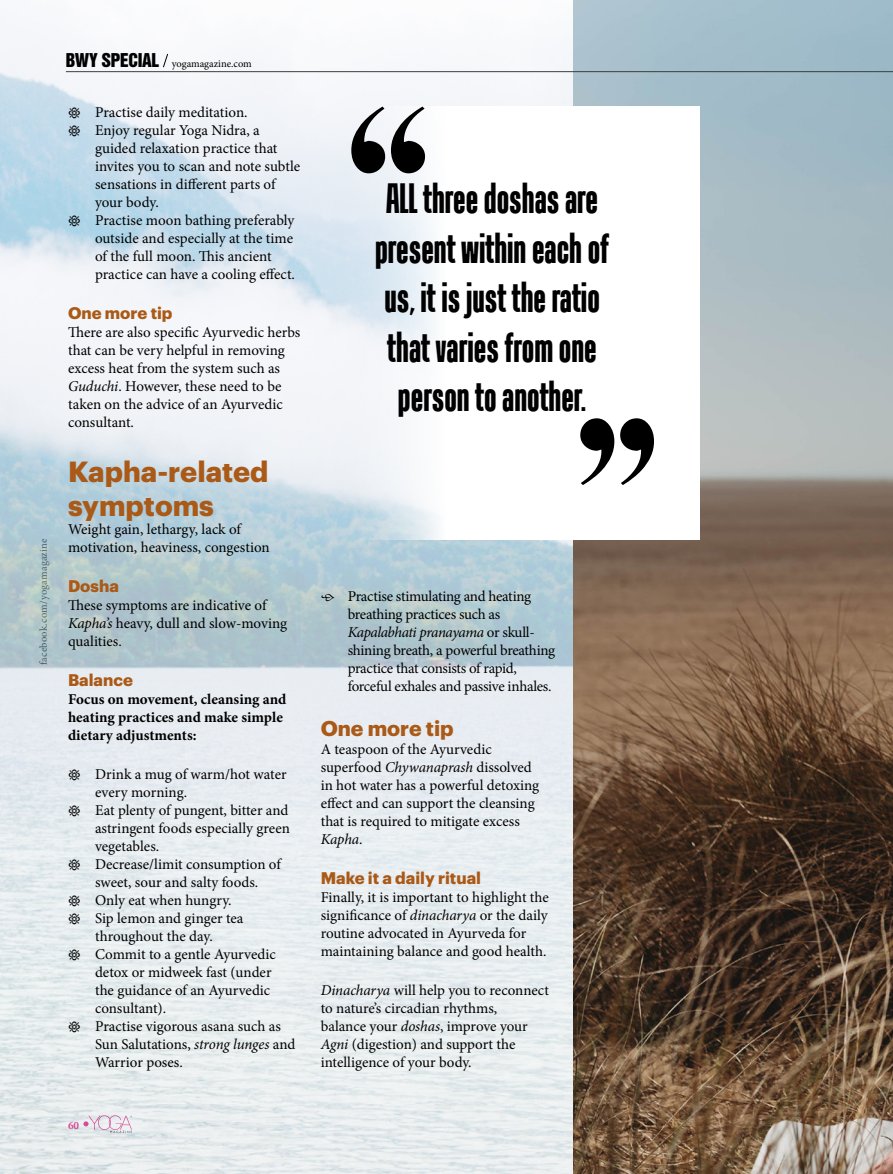
<style>
.page{position:relative;width:893px;height:1174px;background:#fff}
.page>*{position:absolute;margin:0;border:0;box-sizing:border-box;transform-origin:0 0}
.t1{font:300 240.3px "Baskerville Serial";color:#000}
.t2{font:700 41.25px/49.7px "Tandelle";color:#000;text-align:center}
.t3{font:700 28.5px/34.2px "Graphik";color:#aa5916}
.t4{font:700 21px "Graphik";color:#aa5916}
.t5{font:700 16.5px "Graphik";color:#aa5916}
.t6{font:15px/18px "Minion Pro";letter-spacing:-.005em;color:#000}
.t7{font:700 15px/18px "Minion Pro";color:#000}
.t8{font:700 11.25px "Minion Pro";color:#db117a}
.t9{font:10.5px "Minion Pro";color:#000}
.t10{font:10.5px "Minion Pro";letter-spacing:.02em;color:#656669}
.s1{font-family:"Helvetica Inserat LT Std";font-size:17.4px}
.s2{font-style:italic}
</style>
<div class="page">
<img style="left:0;top:20px;width:573px;height:1154px">
<img style="left:573px;top:0;width:320px;height:1174px">
<svg style="left:162px;top:53px;width:7px;height:15px"></svg>
<hr style="left:66px;top:71px;width:827px;height:1px;background:#3c3d3e">
<svg style="left:321px;top:106px;width:379px;height:434px"></svg>
<p class="t10" style="left:36px;top:665px;width:128px;rotate:-90deg">facebook.com/yogamagazine</p>
<p class="t9" style="left:66px;top:57px;width:187px"><span class="s1">BWY SPECIAL</span> yogamagazine.com</p>
<p class="t6" style="left:68px;top:103px;width:181px">Ӵ Practise daily meditation.</p>
<p class="t6" style="left:68px;top:121px;width:193px">Ӵ Enjoy regular Yoga Nidra, a</p>
<p class="t6" style="left:95px;top:139px;width:184px">guided relaxation practice that</p>
<p class="t6" style="left:95px;top:157px;width:207px">invites you to scan and note subtle</p>
<p class="t6" style="left:95px;top:175px;width:182px">sensations in different parts of</p>
<p class="t6" style="left:95px;top:193px;width:65px">your body.</p>
<p class="t6" style="left:68px;top:211px;width:228px">Ӵ Practise moon bathing preferably</p>
<p class="t6" style="left:95px;top:229px;width:200px">outside and especially at the time</p>
<p class="t6" style="left:95px;top:247px;width:178px">of the full moon. This ancient</p>
<p class="t6" style="left:95px;top:265px;width:201px">practice can have a cooling effect.</p>
<p class="t5" style="left:68px;top:300px;width:106px">One more tip</p>
<p class="t6" style="left:68px;top:324px;width:234px">There are also specific Ayurvedic herbs that can be very helpful in removing excess heat from the system such as<br><span class="s2">Guduchi</span>. However, these need to be taken on the advice of an Ayurvedic consultant.</p>
<h3 class="t3" style="left:68px;top:452px;width:202px">Kapha-related symptoms</h3>
<p class="t6" style="left:68px;top:520px;width:203px">Weight gain, lethargy, lack of motivation, heaviness, congestion</p>
<p class="t5" style="left:68px;top:573px;width:52px">Dosha</p>
<p class="t6" style="left:68px;top:596px;width:221px">These symptoms are indicative of<br><span class="s2">Kapha’s</span> heavy, dull and slow-moving qualities.</p>
<p class="t5" style="left:68px;top:667px;width:66px">Balance</p>
<p class="t7" style="left:68px;top:690px;width:220px">Focus on movement, cleansing and heating practices and make simple dietary adjustments:</p>
<p class="t6" style="left:68px;top:765px;width:220px">Ӵ Drink a mug of warm/hot water</p>
<p class="t6" style="left:95px;top:783px;width:94px">every morning.</p>
<p class="t6" style="left:68px;top:801px;width:222px">Ӵ Eat plenty of pungent, bitter and</p>
<p class="t6" style="left:95px;top:819px;width:196px">astringent foods especially green</p>
<p class="t6" style="left:95px;top:837px;width:66px">vegetables.</p>
<p class="t6" style="left:68px;top:855px;width:214px">Ӵ Decrease/limit consumption of</p>
<p class="t6" style="left:95px;top:873px;width:165px">sweet, sour and salty foods.</p>
<p class="t6" style="left:68px;top:891px;width:165px">Ӵ Only eat when hungry.</p>
<p class="t6" style="left:68px;top:909px;width:177px">Ӵ Sip lemon and ginger tea</p>
<p class="t6" style="left:95px;top:927px;width:119px">throughout the day.</p>
<p class="t6" style="left:68px;top:945px;width:209px">Ӵ Commit to a gentle Ayurvedic</p>
<p class="t6" style="left:95px;top:963px;width:178px">detox or midweek fast (under</p>
<p class="t6" style="left:95px;top:981px;width:177px">the guidance of an Ayurvedic</p>
<p class="t6" style="left:95px;top:999px;width:73px">consultant).</p>
<p class="t6" style="left:68px;top:1017px;width:214px">Ӵ Practise vigorous asana such as</p>
<p class="t6" style="left:95px;top:1035px;width:202px">Sun Salutations, <span class="s2">strong lunges</span> and</p>
<p class="t6" style="left:95px;top:1053px;width:89px">Warrior poses.</p>
<h1 class="t1" style="left:432px;top:275px;width:88px;rotate:-180deg">"</h1>
<h2 class="t2" style="left:375px;top:173px;width:236px">ALL three doshas are present within each of us, it is just the ratio that varies from one person to another.</h2>
<h1 class="t1" style="left:573px;top:316px;width:88px">"</h1>
<p class="t6" style="left:348px;top:587px;width:209px;text-indent:-27px">ӧ Practise stimulating and heating breathing practices such as <span class="s2">Kapalabhati pranayama</span> or skull&shy;shining breath, a powerful breathing practice that consists of rapid, forceful exhales and passive inhales.</p>
<h3 class="t4" style="left:321px;top:712px;width:135px">One more tip</h3>
<p class="t6" style="left:321px;top:740px;width:220px">A teaspoon of the Ayurvedic superfood <span class="s2">Chywanaprash</span> dissolved in hot water has a powerful detoxing effect and can support the cleansing that is required to mitigate excess<br><span class="s2">Kapha</span>.</p>
<p class="t5" style="left:321px;top:865px;width:162px">Make it a daily ritual</p>
<p class="t6" style="left:321px;top:888px;width:230px">Finally, it is important to highlight the significance of <span class="s2">dinacharya</span> or the daily routine advocated in Ayurveda for maintaining balance and good health.</p>
<p class="t6" style="left:321px;top:981px;width:230px"><span class="s2">Dinacharya</span> will help you to reconnect to nature’s circadian rhythms,<br>balance your <span class="s2">doshas</span>, improve your<br><span class="s2">Agni</span> (digestion) and support the intelligence of your body.</p>
<p class="t8" style="left:68px;top:1117px;width:13px">60</p>
</div>
